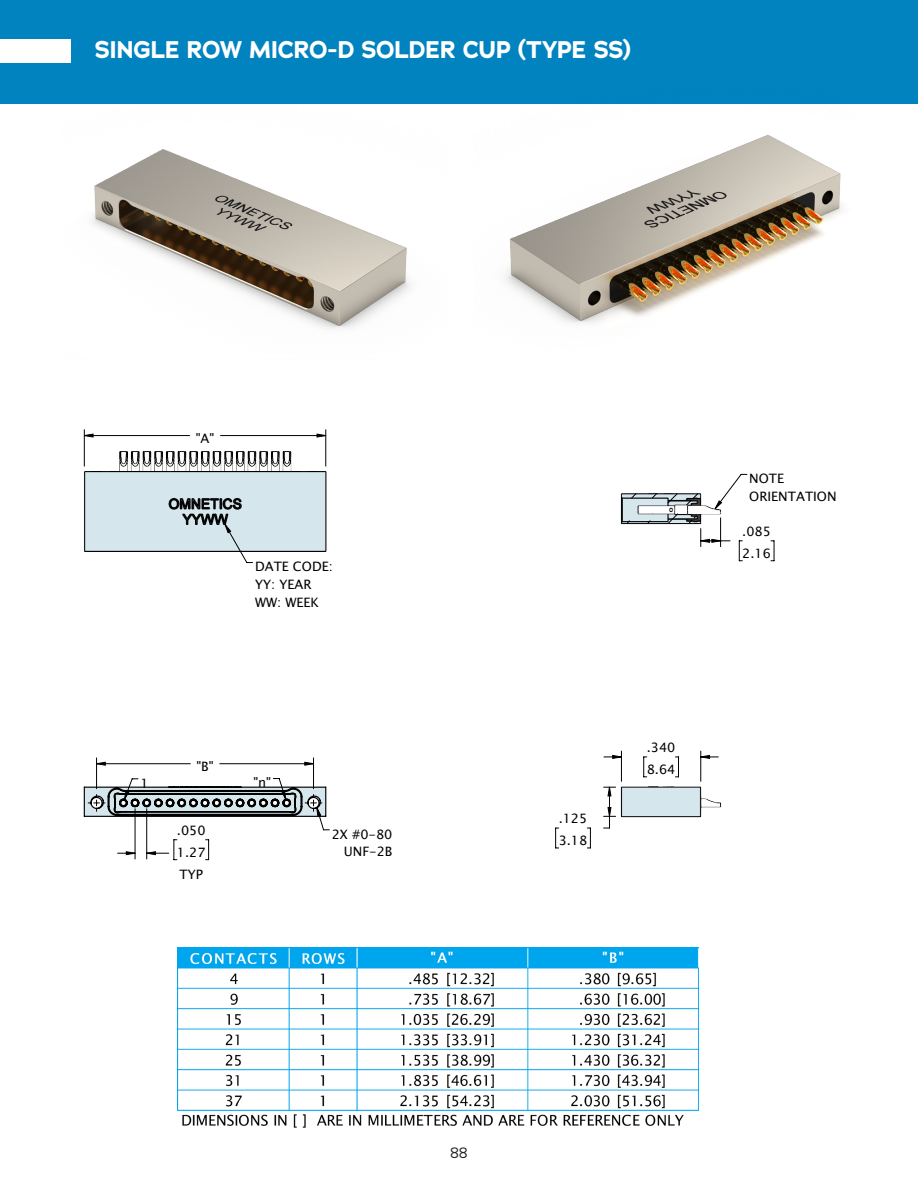
<style>
.page{position:relative;width:918px;height:1188px;background:#fff}
.page>*{position:absolute;margin:0;border:0;box-sizing:border-box;transform-origin:0 0}
.t1{font:700 24px "Adrianna";letter-spacing:-.015em;color:#fff}
.t2{font:15px "Adrianna";color:#231f20}
.t3{font:12.9px/21.9px "Lucida Sans Unicode";color:#000}
</style>
<div class="page">
<div style="left:0;top:0;width:918px;height:104px;background:#0083bf"></div>
<div style="left:0;top:40px;width:70px;height:23px;background:#fff"></div>
<img style="left:178px;top:948px;width:521px;height:180px">
<hr style="left:135px;top:809px;width:1px;height:50px;background:#000">
<hr style="left:146px;top:809px;width:1px;height:50px;background:#000">
<svg style="left:147px;top:855px;width:30px;height:5px"></svg>
<hr style="left:84px;top:430px;width:1px;height:36px;background:#000">
<hr style="left:325px;top:430px;width:1px;height:36px;background:#000">
<svg style="left:739px;top:540px;width:3px;height:21px"></svg>
<svg style="left:771px;top:540px;width:4px;height:21px"></svg>
<svg style="left:84px;top:434px;width:637px;height:421px"></svg>
<svg style="left:83px;top:786px;width:244px;height:31px;background:#788184"></svg>
<svg style="left:626px;top:492px;width:104px;height:55px"></svg>
<img style="left:92px;top:149px;width:319px;height:180px">
<img style="left:505px;top:134px;width:337px;height:189px">
<p class="t1" style="left:95px;top:34px;width:538px">SINGLE ROW MICRO-D SOLDER CUP (TYPE SS)</p>
<p class="t3" style="left:196px;top:427px;width:20px">"A"</p>
<p class="t3" style="left:255px;top:558px;width:79px;line-height:17.5px">DATE CODE:<br>YY: YEAR<br>WW: WEEK</p>
<p class="t3" style="left:196px;top:756px;width:19px">"B"</p>
<p class="t3" style="left:140px;top:772px;width:10px">1</p>
<p class="t3" style="left:253px;top:772px;width:19px">"n"</p>
<p class="t3" style="left:177px;top:820px;width:30px;text-align:justify">.050<br>1.27<br>TYP</p>
<p class="t3" style="left:332px;top:825px;width:62px;line-height:17.5px;text-align:right">2X #0-80<br>UNF-2B</p>
<p class="t3" style="left:749px;top:470px;width:89px;line-height:17.5px">NOTE<br>ORIENTATION</p>
<p class="t3" style="left:742px;top:521px;width:30px">.085<br>2.16</p>
<p class="t3" style="left:559px;top:808px;width:30px">.125<br>3.18</p>
<p class="t3" style="left:647px;top:737px;width:30px">.340<br>8.64</p>
<p class="t2" style="left:451px;top:1143px;width:18px">88</p>
</div>
